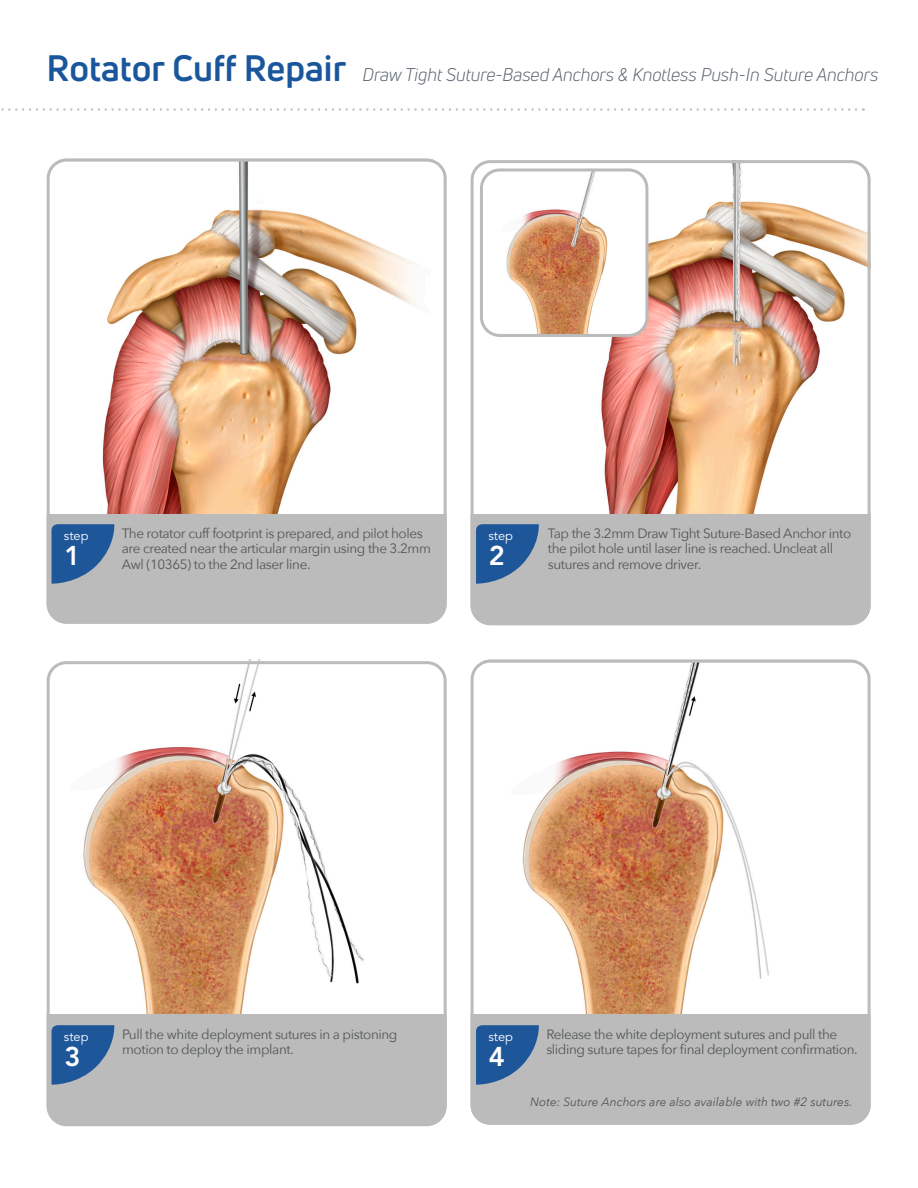
<style>
.page{position:relative;width:918px;height:1188px;background:#fff}
.page>*{position:absolute;margin:0;border:0;box-sizing:border-box;transform-origin:0 0}
.t1{font:800 27px "Avenir LT Std";color:#fff}
.t2{font:italic 18px "Uni Neue";color:#5a6671}
.t3{font:13.5px/15.6px "Avenir Next";letter-spacing:-.03em;color:#53565a}
.t4{font:12.75px "Avenir LT Std";color:#fff}
.t5{font:italic 12px "Avenir Next";color:#53565a}
.s1{font-weight:700;font-style:normal;font-size:36px;color:#1a569c}
</style>
<div class="page">
<div style="left:472px;top:162px;width:397px;height:462px;background:#babbba;border-radius:18px"></div>
<div style="left:48px;top:160px;width:397px;height:462px;background:#babbba;border-radius:18px"></div>
<svg style="left:52px;top:524px;width:63px;height:60px"></svg>
<img style="left:47px;top:160px;width:396px;height:354px">
<div style="left:47px;top:159px;width:400px;height:465px;border:3px solid #babbba;border-radius:18px"></div>
<div style="left:471px;top:160px;width:400px;height:354px;background:#fff"></div>
<img style="left:601px;top:164px;width:266px;height:350px">
<div style="left:471px;top:160px;width:400px;height:465px;border:3px solid #babbba;border-radius:18px"></div>
<div style="left:472px;top:661px;width:397px;height:462px;background:#babbba;border-radius:18px"></div>
<img style="left:471px;top:661px;width:396px;height:352px">
<div style="left:471px;top:660px;width:400px;height:465px;border:3px solid #babbba;border-radius:18px"></div>
<div style="left:48px;top:661px;width:397px;height:462px;background:#babbba;border-radius:18px"></div>
<img style="left:47px;top:660px;width:396px;height:354px">
<div style="left:47px;top:661px;width:400px;height:465px;border:3px solid #babbba;border-radius:18px"></div>
<svg style="left:1px;top:108px;width:855px;height:3px"></svg>
<svg style="left:476px;top:524px;width:63px;height:60px"></svg>
<svg style="left:476px;top:1025px;width:63px;height:60px"></svg>
<svg style="left:52px;top:1025px;width:63px;height:60px"></svg>
<img style="left:484px;top:170px;width:163px;height:165px">
<div style="left:480px;top:168px;width:168px;height:169px;border:3px solid #babbba;border-radius:18px"></div>
<p class="t2" style="left:47px;top:64px;width:833px"><span class="s1">Rotator Cuff Repair</span> Draw Tight Suture-Based Anchors &amp; Knotless Push-In Suture Anchors</p>
<p class="t4" style="left:64px;top:528px;width:26px">step</p>
<p class="t1" style="left:64px;top:540px;width:17px">1</p>
<p class="t3" style="left:122px;top:525px;width:311px">The rotator cuff footprint is prepared, and pilot holes are created near the articular margin using the 3.2mm<br>Awl (10365) to the 2nd laser line.</p>
<p class="t4" style="left:488px;top:528px;width:26px">step</p>
<p class="t1" style="left:489px;top:540px;width:17px">2</p>
<p class="t3" style="left:548px;top:525px;width:305px">Tap the 3.2mm Draw Tight Suture-Based Anchor into the pilot hole until laser line is reached. Uncleat all sutures and remove driver.</p>
<p class="t4" style="left:64px;top:1029px;width:26px">step</p>
<p class="t1" style="left:64px;top:1041px;width:17px">3</p>
<p class="t3" style="left:122px;top:1026px;width:277px">Pull the white deployment sutures in a pistoning motion to deploy the implant.</p>
<p class="t4" style="left:488px;top:1029px;width:26px">step</p>
<p class="t1" style="left:489px;top:1041px;width:17px">4</p>
<p class="t3" style="left:546px;top:1026px;width:313px">Release the white deployment sutures and pull the sliding suture tapes for final deployment confirmation.</p>
<p class="t5" style="left:530px;top:1092px;width:324px">Note: Suture Anchors are also available with two #2 sutures.</p>
</div>
